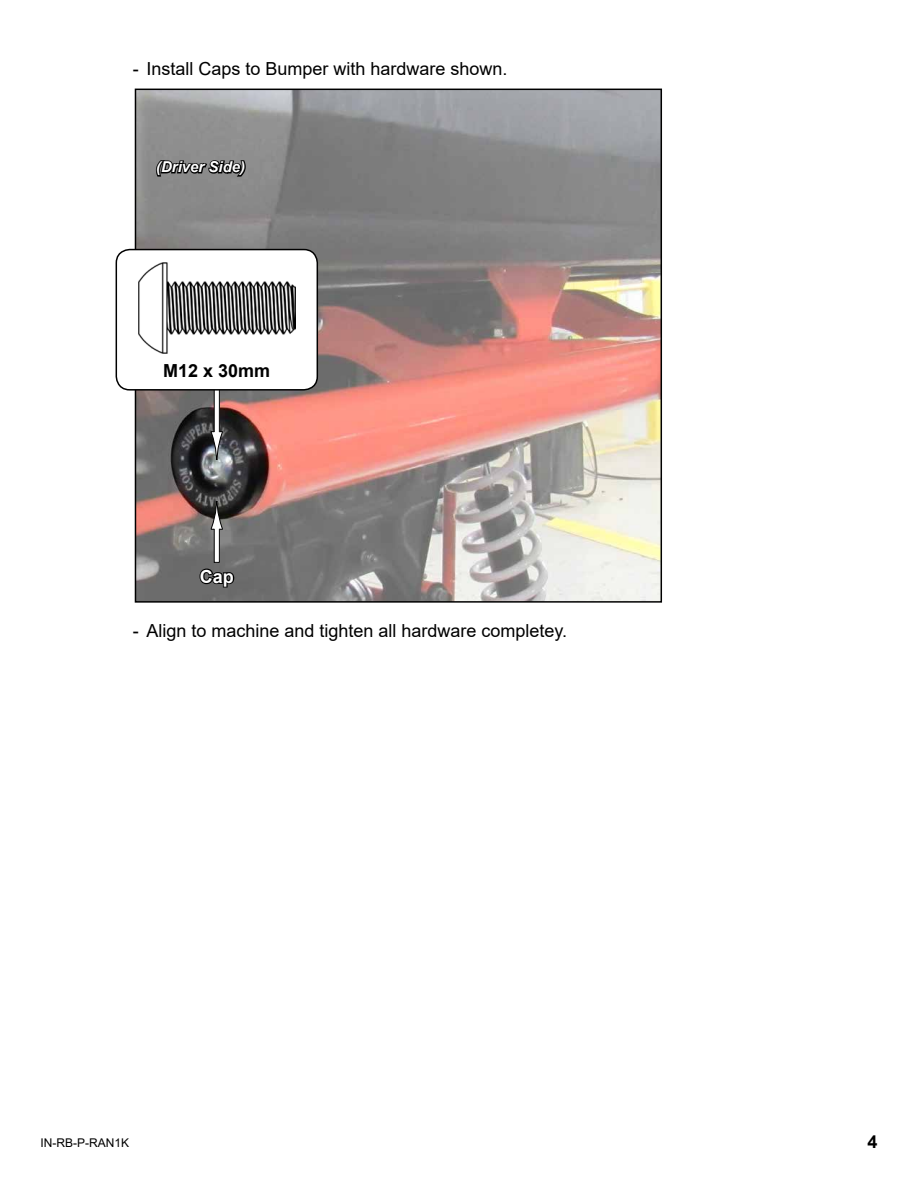
<style>
.page{position:relative;width:918px;height:1188px;background:#fff}
.page>*{position:absolute;margin:0;border:0;box-sizing:border-box;transform-origin:0 0}
.t1{font:18px "Arial";color:#000}
.t2{font:700 18px "Arial";color:#000}
.t3{font:700 18px "Arial";color:#fff}
.t4{font:italic 700 15px "Arial";color:#fff}
.t5{font:12px "Arial";color:#000}
</style>
<div class="page">
<img style="left:138px;top:92px;width:521px;height:508px">
<div style="left:135px;top:89px;width:527px;height:514px;border:2px solid #000"></div>
<svg style="left:154px;top:159px;width:93px;height:19px;background:#444"></svg>
<div style="left:214px;top:345px;width:5px;height:87px;background:#fff"></div>
<div style="left:214px;top:344px;width:6px;height:88px;border:1px solid #000"></div>
<svg style="left:210px;top:431px;width:13px;height:29px"></svg>
<div style="left:116px;top:250px;width:201px;height:140px;background:#fff;border-radius:14px"></div>
<div style="left:116px;top:249px;width:202px;height:142px;border:2px solid #000;border-radius:14px"></div>
<img style="left:138px;top:263px;width:157px;height:91px">
<svg style="left:198px;top:564px;width:38px;height:25px"></svg>
<div style="left:214px;top:529px;width:5px;height:33px;background:#fff"></div>
<div style="left:214px;top:528px;width:6px;height:35px;border:1px solid #000"></div>
<svg style="left:210px;top:501px;width:13px;height:29px"></svg>
<p class="t1" style="left:133px;top:56px;width:376px">- Install Caps to Bumper with hardware shown.</p>
<p class="t4" style="left:156px;top:157px;width:91px">(Driver Side)</p>
<p class="t2" style="left:163px;top:358px;width:109px">M12 x 30mm</p>
<p class="t3" style="left:200px;top:564px;width:36px">Cap</p>
<p class="t1" style="left:133px;top:618px;width:436px">- Align to machine and tighten all hardware completey.</p>
<p class="t5" style="left:40px;top:1134px;width:90px">IN-RB-P-RAN1K</p>
<p class="t2" style="left:867px;top:1128px;width:12px">4</p>
</div>
